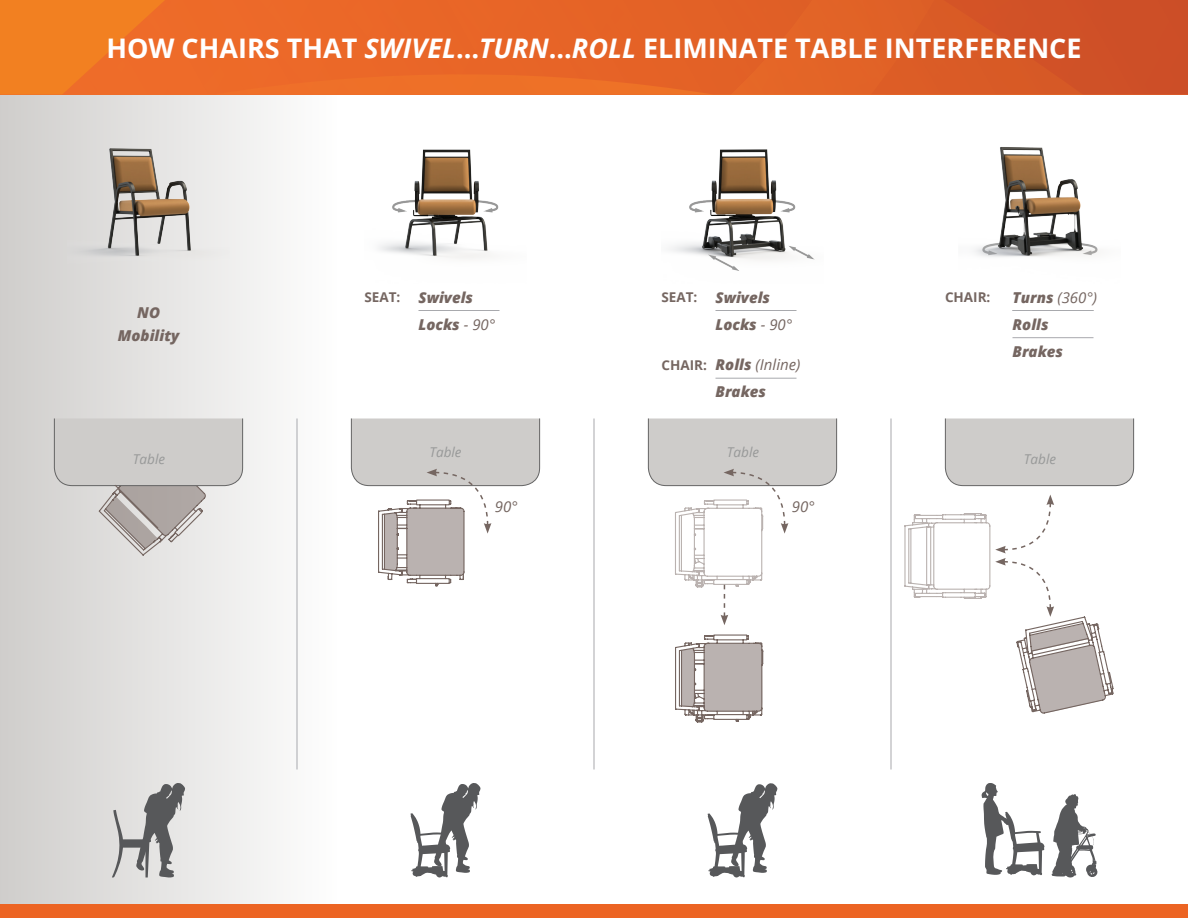
<style>
.page{position:relative;width:1188px;height:918px;background:#fff}
.page>*{position:absolute;margin:0;border:0;box-sizing:border-box;transform-origin:0 0}
.t1{font:700 27px "Open Sans";color:#fff}
.t2{font:italic 800 15px/27px "Open Sans";color:#756661}
.t3{font:italic 15px "Open Sans";color:#756661}
.t4{font:700 13.5px "Open Sans";color:#756661}
.t5{font:italic 13.5px "Open Sans";color:#989999}
.s1{font-style:italic}
.s2{font-weight:400}
</style>
<div class="page">
<div style="left:0;top:0;width:338px;height:918px;background:linear-gradient(to right,#d0cdcb,#fefdfd)"></div>
<div style="left:0;top:904px;width:1188px;height:14px;background:#ec6423"></div>
<hr style="left:297px;top:418px;width:1px;height:352px;background:#a8a9ad">
<hr style="left:594px;top:418px;width:1px;height:352px;background:#a8a9ad">
<hr style="left:418px;top:310px;width:82px;height:1px;background:#a8a9ad">
<hr style="left:1012px;top:310px;width:82px;height:1px;background:#a8a9ad">
<hr style="left:1012px;top:337px;width:82px;height:1px;background:#a8a9ad">
<hr style="left:716px;top:310px;width:80px;height:1px;background:#a8a9ad">
<hr style="left:716px;top:378px;width:80px;height:1px;background:#a8a9ad">
<hr style="left:891px;top:418px;width:1px;height:352px;background:#a8a9ad">
<svg style="left:165px;top:0;width:1013px;height:94px;background:#e16127"></svg>
<svg style="left:0;top:0;width:165px;height:94px;background:#f07923"></svg>
<img style="left:68px;top:122px;width:162px;height:162px">
<img style="left:379px;top:149px;width:120px;height:110px">
<img style="left:669px;top:149px;width:146px;height:122px">
<img style="left:974px;top:147px;width:124px;height:110px">
<svg style="left:675px;top:634px;width:89px;height:89px"></svg>
<div style="left:945px;top:418px;width:189px;height:68px;background:#ceccca"></div>
<svg style="left:351px;top:418px;width:189px;height:169px"></svg>
<svg style="left:54px;top:418px;width:189px;height:138px;background:#cdcbc9"></svg>
<svg style="left:904px;top:495px;width:210px;height:219px"></svg>
<svg style="left:648px;top:418px;width:189px;height:207px"></svg>
<svg style="left:112px;top:783px;width:73px;height:95px;background:#afafaf"></svg>
<svg style="left:708px;top:783px;width:69px;height:95px"></svg>
<svg style="left:411px;top:783px;width:69px;height:95px"></svg>
<svg style="left:982px;top:783px;width:62px;height:92px"></svg>
<svg style="left:1052px;top:794px;width:46px;height:84px"></svg>
<h1 class="t1" style="left:106px;top:29px;width:977px">H OW CHAIRS THAT <span class="s1">SWIVEL</span>…<span class="s1">TURN</span>...<span class="s1">ROLL</span> ELIMINATE TABLE INTERFERENCE</h1>
<p class="t2" style="left:118px;top:301px;width:63px;line-height:22.5px;text-align:center">NO<br>Mobility</p>
<p class="t5" style="left:133px;top:450px;width:34px">Table</p>
<p class="t2" style="left:418px;top:283px;width:56px">Swivels</p>
<p class="t2" style="left:716px;top:283px;width:56px">Swivels</p>
<p class="t2" style="left:418px;top:310px;width:78px">Locks <span class="s2">- 90°</span></p>
<p class="t2" style="left:716px;top:310px;width:78px">Locks <span class="s2">- 90°</span></p>
<p class="t4" style="left:364px;top:288px;width:37px">SEAT:</p>
<p class="t4" style="left:662px;top:288px;width:37px">SEAT:</p>
<p class="t4" style="left:662px;top:355px;width:47px">CHAIR:</p>
<p class="t2" style="left:716px;top:351px;width:87px">Rolls <span class="s2">(Inline)<br></span>Brakes</p>
<p class="t5" style="left:429px;top:443px;width:34px">Table</p>
<p class="t5" style="left:727px;top:443px;width:34px">Table</p>
<p class="t3" style="left:495px;top:496px;width:24px">90°</p>
<p class="t3" style="left:792px;top:496px;width:24px">90°</p>
<p class="t4" style="left:945px;top:288px;width:47px">CHAIR:</p>
<p class="t2" style="left:1013px;top:283px;width:86px">Turns <span class="s2">(360°)<br></span>Rolls</p>
<p class="t2" style="left:1013px;top:337px;width:52px">Brakes</p>
<p class="t5" style="left:1024px;top:450px;width:34px">Table</p>
</div>
